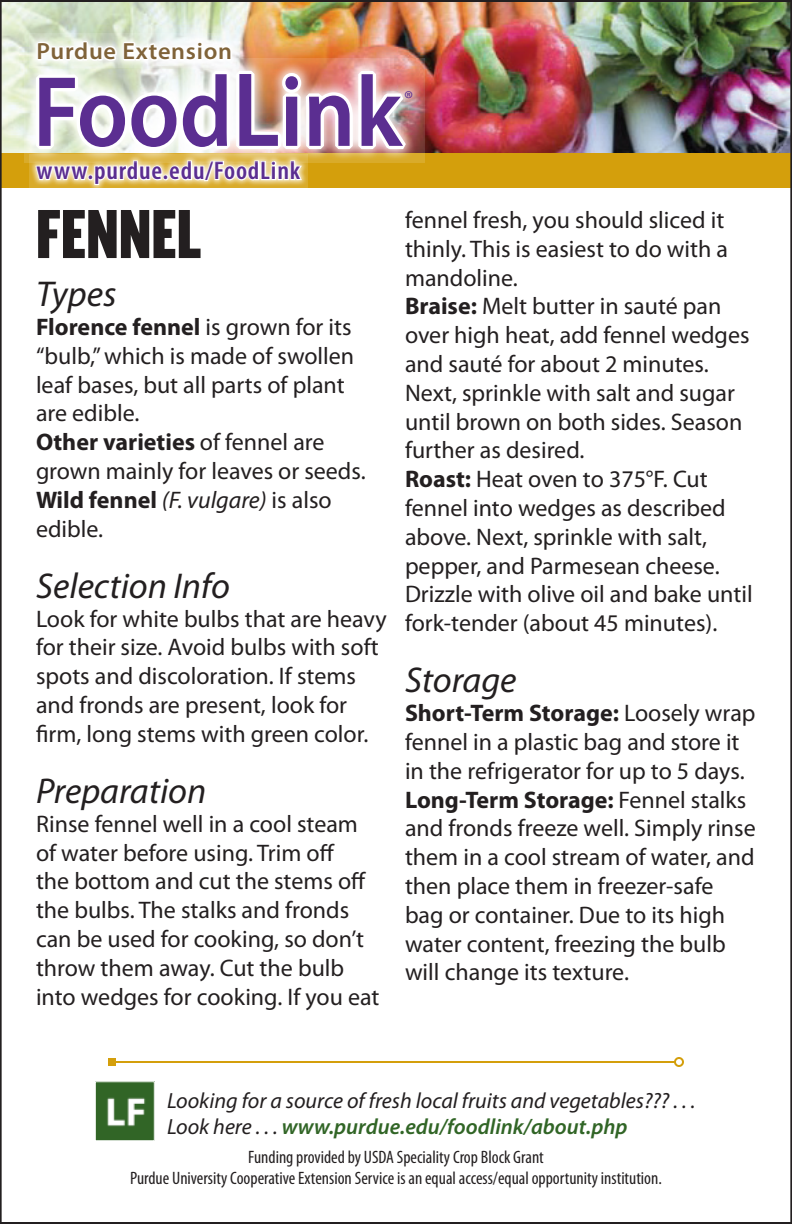
<style>
.page{position:relative;width:792px;height:1224px;background:#fff}
.page>*{position:absolute;margin:0;border:0;box-sizing:border-box;transform-origin:0 0}
.t1{font:600 101px "Myriad Pro";color:#5b2e91;scale:.9 1}
.t2{font:60px "Champion HTF Welterweight";color:#231f20}
.Subhead{font:italic 36px "Myriad Pro";color:#231f20}
.t3{font:600 condensed 25.6px "Myriad Pro";letter-spacing:.03em;color:#5b2e91;scale:1.06 1}
.Text{font:24px/28.8px "Myriad Pro";color:#231f20}
.t4{font:600 23.4px "Myriad Pro";letter-spacing:.03em;color:#806339;scale:1.04 1}
.t5{font:italic 22px/26.4px "Myriad Pro";color:#231f20}
.t6{font:21.8px "Myriad Pro";color:#5b2e91}
.t7{font:condensed 18px "Myriad Pro";color:#231f20}
.s1{font-size:106.6px}
.s2{font-weight:700}
.s3{font-style:italic}
.s4{font-weight:600;color:#316526}
</style>
<div class="page">
<img style="left:3px;top:3px;width:786px;height:151px">
<div style="left:0;top:154px;width:792px;height:34px;background:#d49f0c"></div>
<svg style="left:24px;top:58px;width:401px;height:105px;background:#caa28a"></svg>
<img style="left:33px;top:34px;width:382px;height:154px">
<hr style="left:112px;top:1061px;width:563px;height:2px;background:#d49f0c">
<div style="left:108px;top:1058px;width:8px;height:8px;background:#d49f0c"></div>
<div style="left:674px;top:1057px;width:10px;height:10px;border:2px solid #d49f0c;border-radius:50%"></div>
<img style="left:97px;top:1083px;width:56px;height:56px">
<div style="left:95px;top:1081px;width:60px;height:60px;border:1px solid #fff"></div>
<p class="t4" style="left:36px;top:36px;width:190px">Purdue Extension</p>
<p class="t1" style="left:33px;top:48px;width:412px">Food<span class="s1">L</span>ink</p>
<p class="t6" style="left:404px;top:85px;width:11px">®</p>
<p class="t3" style="left:36px;top:157px;width:250px">www.purdue.edu/FoodLink</p>
<p class="t2" style="left:36px;top:195px;width:167px">FENNEL</p>
<p class="Subhead" style="left:36px;top:272px;width:82px">Types</p>
<p class="Text" style="left:36px;top:312px;width:320px"><span class="s2">Florence fennel</span> is grown for its “bulb,” which is made of swollen leaf bases, but all parts of plant are edible.</p>
<p class="Text" style="left:36px;top:427px;width:331px"><span class="s2">Other varieties</span> of fennel are grown mainly for leaves or seeds.</p>
<p class="Text" style="left:36px;top:485px;width:297px"><span class="s2">Wild fennel</span> <span class="s3">(F. vulgare)</span> is also edible.</p>
<p class="Subhead" style="left:36px;top:563px;width:196px">Selection Info</p>
<p class="Text" style="left:36px;top:604px;width:352px">Look for white bulbs that are heavy for their size. Avoid bulbs with soft spots and discoloration. If stems and fronds are present, look for firm, long stems with green color.</p>
<p class="Subhead" style="left:36px;top:769px;width:172px">Preparation</p>
<p class="Text" style="left:36px;top:809px;width:345px">Rinse fennel well in a cool steam of water before using. Trim off<br>the bottom and cut the stems off the bulbs. The stalks and fronds can be used for cooking, so don’t throw them away. Cut the bulb into wedges for cooking. If you eat</p>
<p class="Text" style="left:405px;top:205px;width:325px">fennel fresh, you should sliced it thinly. This is easiest to do with a mandoline.</p>
<p class="Text" style="left:405px;top:292px;width:346px"><span class="s2">Braise:</span> Melt butter in sauté pan over high heat, add fennel wedges and sauté for about 2 minutes.<br>Next, sprinkle with salt and sugar until brown on both sides. Season further as desired.</p>
<p class="Text" style="left:405px;top:464px;width:349px"><span class="s2">Roast:</span> Heat oven to 375°F. Cut fennel into wedges as described above. Next, sprinkle with salt, pepper, and Parmesean cheese.<br>Drizzle with olive oil and bake until fork-tender (about 45 minutes).</p>
<p class="Subhead" style="left:405px;top:658px;width:113px">Storage</p>
<p class="Text" style="left:405px;top:698px;width:352px"><span class="s2">Short-Term Storage:</span> Loosely wrap fennel in a plastic bag and store it in the refrigerator for up to 5 days.</p>
<p class="Text" style="left:405px;top:785px;width:352px"><span class="s2">Long-Term Storage:</span> Fennel stalks and fronds freeze well. Simply rinse them in a cool stream of water, and then place them in freezer-safe bag or container. Due to its high water content, freezing the bulb will change its texture.</p>
<p class="t5" style="left:167px;top:1087px;width:530px">Looking for a source of fresh local fruits and vegetables??? . . .<br>Look here . . . <span class="s4">www.purdue.edu/foodlink/about.php</span></p>
<p class="t7" style="left:248px;top:1146px;width:297px">Funding provided by USDA Speciality Crop Block Grant</p>
<p class="t7" style="left:130px;top:1168px;width:533px">Purdue University Cooperative Extension Service is an equal access/equal opportunity institution.</p>
</div>
